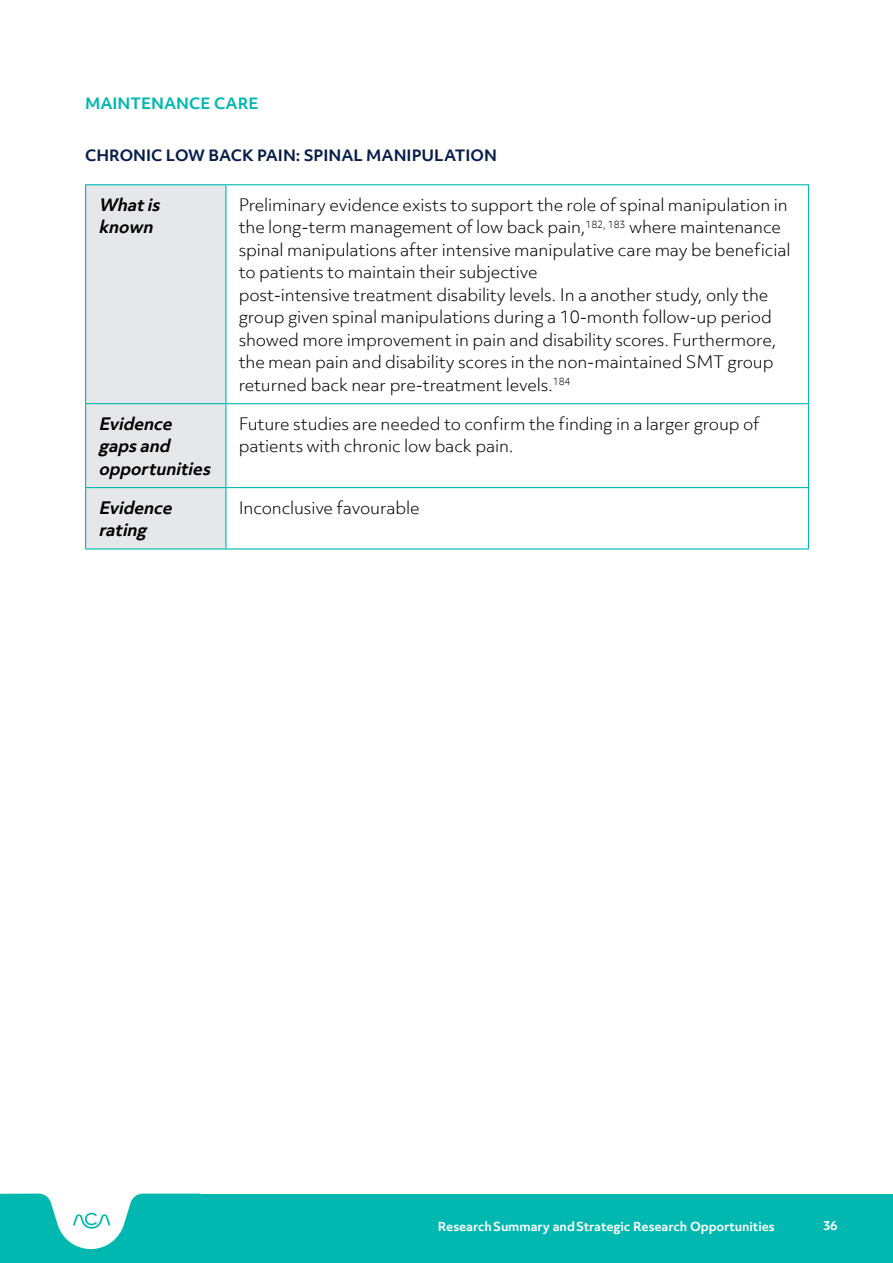
<style>
.page{position:relative;width:893px;height:1263px;background:#fff}
.page>*{position:absolute;margin:0;border:0;box-sizing:border-box;transform-origin:0 0}
.t1{font:300 16.5px/22.5px "Objektiv Mk 3";letter-spacing:-.01em;color:#000}
.t2{font:italic 700 16.5px/22.5px "Objektiv Mk 3";color:#000}
.t3{font:700 15px "Objektiv Mk 3";color:#071e4a}
.t4{font:700 15px "Objektiv Mk 3";color:#00b8b0}
.t5{font:700 12px "Objektiv Mk 3";letter-spacing:-.005em;color:#fff}
</style>
<div class="page">
<div style="left:188px;top:1193px;width:705px;height:70px;background:#00b8b0"></div>
<svg style="left:0;top:1193px;width:201px;height:70px"></svg>
<div style="left:86px;top:185px;width:139px;height:363px;background:#e6e7e8"></div>
<hr style="left:85px;top:185px;width:1px;height:218px;background:#00b8b0">
<hr style="left:85px;top:404px;width:1px;height:83px;background:#00b8b0">
<hr style="left:85px;top:488px;width:1px;height:60px;background:#00b8b0">
<hr style="left:85px;top:184px;width:141px;height:1px;background:#00b8b0">
<hr style="left:85px;top:403px;width:141px;height:1px;background:#00b8b0">
<hr style="left:85px;top:487px;width:141px;height:1px;background:#00b8b0">
<hr style="left:85px;top:548px;width:141px;height:1px;background:#00b8b0">
<hr style="left:225px;top:185px;width:1px;height:218px;background:#00b8b0">
<hr style="left:225px;top:404px;width:1px;height:83px;background:#00b8b0">
<hr style="left:225px;top:488px;width:1px;height:60px;background:#00b8b0">
<hr style="left:226px;top:184px;width:583px;height:1px;background:#00b8b0">
<hr style="left:808px;top:185px;width:1px;height:218px;background:#00b8b0">
<hr style="left:808px;top:404px;width:1px;height:83px;background:#00b8b0">
<hr style="left:808px;top:488px;width:1px;height:60px;background:#00b8b0">
<hr style="left:226px;top:403px;width:583px;height:1px;background:#00b8b0">
<hr style="left:226px;top:487px;width:583px;height:1px;background:#00b8b0">
<hr style="left:226px;top:548px;width:583px;height:1px;background:#00b8b0">
<p class="t4" style="left:85px;top:93px;width:175px">MAINTENANCE CARE</p>
<p class="t3" style="left:85px;top:145px;width:414px">CHRONIC LOW BACK PAIN: SPINAL MANIPULATION</p>
<p class="t2" style="left:98px;top:193px;width:68px">Whatis known</p>
<p class="t1" style="left:239px;top:193px;width:553px">Preliminary evidence exists to support the role of spinal manipulation in the long-term management of low back pain,<sup>182,</sup> <sup>183</sup> where maintenance spinal manipulations after intensive manipulative care may be beneficial to patients to maintain their subjective<br>post-intensive treatment disability levels. In a another study, only the group given spinal manipulations during a 10-month follow-up period showed more improvement in pain and disability scores. Furthermore, the mean pain and disability scores in the non-maintained SMT group returned back near pre-treatment levels.<sup>184</sup></p>
<p class="t2" style="left:98px;top:412px;width:118px">Evidence gapsand opportunities</p>
<p class="t1" style="left:239px;top:412px;width:522px">Future studies are needed to confirm the finding in a larger group of patients with chronic low back pain.</p>
<p class="t2" style="left:98px;top:496px;width:80px">Evidence rating</p>
<p class="t1" style="left:239px;top:496px;width:182px">Inconclusive favourable</p>
<p class="t5" style="left:438px;top:1218px;width:338px">Research Summary and Strategic Research Opportunities</p>
<p class="t5" style="left:823px;top:1217px;width:16px">36</p>
</div>
